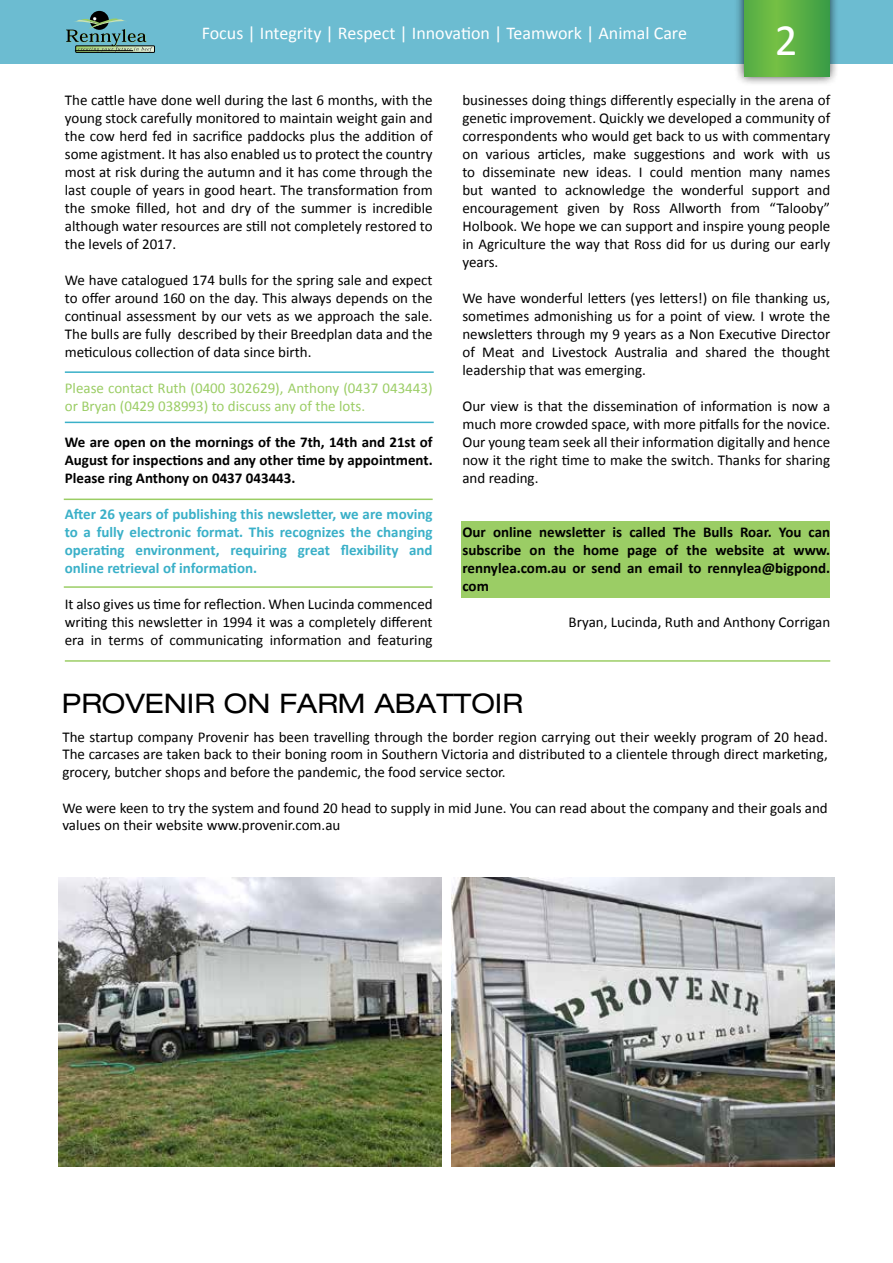
<style>
.page{position:relative;width:893px;height:1263px;background:#fff}
.page>*{position:absolute;margin:0;border:0;box-sizing:border-box;transform-origin:0 0}
.t1{font:45px "Calibri";color:#fff}
.t2{font:expanded 27px "Helvetica Neue LT";color:#000}
.t3{font:18px "Calibri";color:#fff}
.t4{font:15px/18px "Calibri";color:#000;text-align:justify}
.t5{font:700 15px/18px "Calibri";color:#000;text-align:justify}
.t6{font:700 15px/18px "Calibri";color:#3ab0c8;text-align:justify}
.t7{font:15px/18px "Calibri";color:#9bcd65}
</style>
<div class="page">
<div style="left:461px;top:521px;width:369px;height:77px;background:#9bcd65"></div>
<div style="left:0;top:0;width:893px;height:64px;background:#6cbcd1"></div>
<div style="left:734px;top:0;width:105px;height:86px;background:#000;opacity:.75"></div>
<svg style="left:744px;top:0;width:85px;height:77px"></svg>
<div style="left:76px;top:46px;width:79px;height:6px;border:1px solid #000"></div>
<div style="left:90px;top:11px;width:19px;height:19px;background:#000;border-radius:50%"></div>
<svg style="left:66px;top:16px;width:88px;height:36px"></svg>
<hr style="left:75px;top:50px;width:58px;height:1px;background:#000">
<hr style="left:65px;top:660px;width:765px;height:2px;background:#9bcd65">
<hr style="left:64px;top:499px;width:369px;height:1px;background:#9bcd65">
<hr style="left:64px;top:586px;width:369px;height:2px;background:#9bcd65">
<hr style="left:65px;top:371px;width:369px;height:2px;background:#3ab0c8">
<hr style="left:65px;top:422px;width:369px;height:1px;background:#3ab0c8">
<img style="left:59px;top:877px;width:383px;height:289px">
<img style="left:451px;top:877px;width:383px;height:289px">
<p class="t3" style="left:202px;top:22px;width:487px">Focus | Integrity | Respect | Innovation | Teamwork | Animal Care</p>
<h1 class="t1" style="left:775px;top:12px;width:24px">2</h1>
<p class="t4" style="left:65px;top:90px;width:369px">The cattle have done well during the last 6 months, with the young stock carefully monitored to maintain weight gain and the cow herd fed in sacrifice paddocks plus the addition of some agistment. It has also enabled us to protect the country most at risk during the autumn and it has come through the last couple of years in good heart. The transformation from the smoke filled, hot and dry of the summer is incredible although water resources are still not completely restored to the levels of 2017.</p>
<p class="t4" style="left:65px;top:270px;width:369px">We have catalogued 174 bulls for the spring sale and expect to offer around 160 on the day. This always depends on the continual assessment by our vets as we approach the sale.<br>The bulls are fully described by their Breedplan data and the meticulous collection of data since birth.</p>
<p class="t7" style="left:65px;top:378px;width:369px">Please contact Ruth (0400 302629), Anthony (0437 043443) or Bryan (0429 038993) to discuss any of the lots.</p>
<p class="t5" style="left:65px;top:432px;width:369px">We are open on the mornings of the 7th, 14th and 21st of August for inspections and any other time by appointment.<br>Please ring Anthony on 0437 043443.</p>
<p class="t6" style="left:65px;top:504px;width:369px">After 26 years of publishing this newsletter, we are moving to a fully electronic format. This recognizes the changing operating environment, requiring great flexibility and online retrieval of information.</p>
<p class="t4" style="left:65px;top:594px;width:369px">It also gives us time for reflection. When Lucinda commenced writing this newsletter in 1994 it was a completely different era in terms of communicating information and featuring</p>
<p class="t4" style="left:462px;top:90px;width:369px">businesses doing things differently especially in the arena of genetic improvement. Quickly we developed a community of correspondents who would get back to us with commentary on various articles, make suggestions and work with us to disseminate new ideas. I could mention many names but wanted to acknowledge the wonderful support and encouragement given by Ross Allworth from “Talooby” Holbook. We hope we can support and inspire young people in Agriculture the way that Ross did for us during our early years.</p>
<p class="t4" style="left:462px;top:288px;width:369px">We have wonderful letters (yes letters!) on file thanking us, sometimes admonishing us for a point of view. I wrote the newsletters through my 9 years as a Non Executive Director of Meat and Livestock Australia and shared the thought leadership that was emerging.</p>
<p class="t4" style="left:462px;top:396px;width:369px">Our view is that the dissemination of information is now a much more crowded space, with more pitfalls for the novice.<br>Our young team seek all their information digitally and hence now it the right time to make the switch. Thanks for sharing and reading.</p>
<p class="t5" style="left:462px;top:522px;width:369px">Our online newsletter is called The Bulls Roar. You can subscribe on the home page of the website at www. rennylea.com.au or send an email to rennylea@bigpond. com</p>
<p class="t4" style="left:569px;top:612px;width:263px">Bryan, Lucinda, Ruth and Anthony Corrigan</p>
<h2 class="t2" style="left:62px;top:687px;width:462px">PROVENIR ON FARM ABATTOIR</h2>
<p class="t4" style="left:62px;top:727px;width:767px">The startup company Provenir has been travelling through the border region carrying out their weekly program of 20 head.<br>The carcases are taken back to their boning room in Southern Victoria and distributed to a clientele through direct marketing, grocery, butcher shops and before the pandemic, the food service sector.</p>
<p class="t4" style="left:62px;top:798px;width:767px">We were keen to try the system and found 20 head to supply in mid June. You can read about the company and their goals and values on their website www.provenir.com.au</p>
</div>
